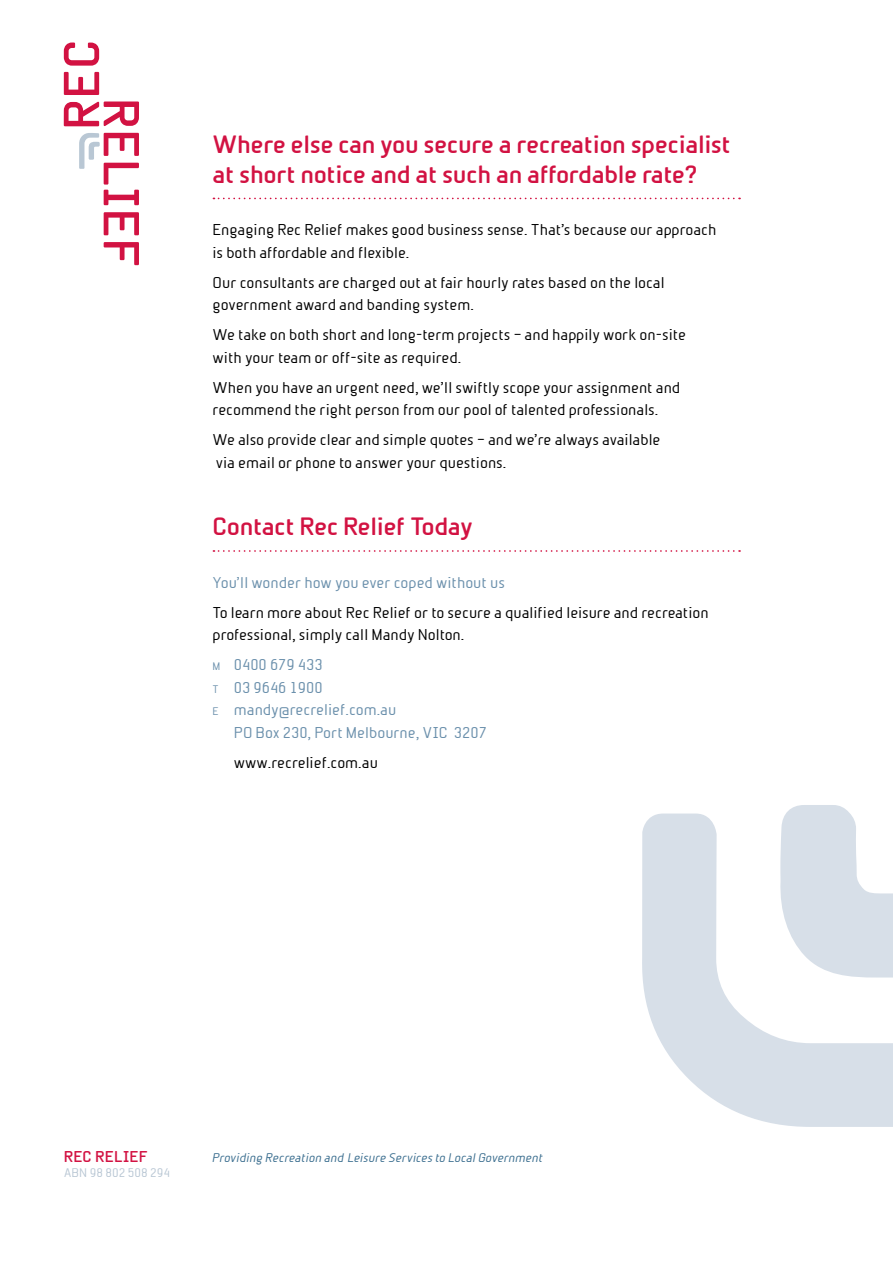
<style>
.page{position:relative;width:893px;height:1263px;background:#fff}
.page>*{position:absolute;margin:0;border:0;box-sizing:border-box;transform-origin:0 0}
.t1{font:700 24px/30px "Beta Sans";letter-spacing:-.015em;color:#d21242}
.t2{font:15px/22.5px "Beta Sans";color:#000}
.t3{font:15px "Beta Sans";color:#6b90ac}
.t4{font:700 15px "Beta Sans";color:#d21242}
.t5{font:italic 12px "Beta Sans";color:#3b6e8f}
.t6{font:12px "Beta Sans";color:#b9c7d4}
.s1{font-size:10.5px}
</style>
<div class="page">
<svg style="left:213px;top:198px;width:527px;height:1px"></svg>
<svg style="left:213px;top:550px;width:527px;height:2px"></svg>
<svg style="left:64px;top:72px;width:35px;height:23px"></svg>
<svg style="left:64px;top:43px;width:35px;height:23px"></svg>
<svg style="left:64px;top:101px;width:75px;height:25px"></svg>
<svg style="left:79px;top:133px;width:60px;height:72px"></svg>
<svg style="left:104px;top:212px;width:35px;height:23px"></svg>
<svg style="left:104px;top:242px;width:35px;height:23px"></svg>
<svg style="left:642px;top:813px;width:251px;height:314px;fill:#d7dfe8"></svg>
<svg style="left:779px;top:805px;width:114px;height:172px"></svg>
<h1 class="t1" style="left:213px;top:129px;width:520px">Where else can you secure a recreation specialist at short notice and at such an affordable rate?</h1>
<p class="t2" style="left:213px;top:218px;width:505px">Engaging Rec Relief makes good business sense. That’s because our approach is both affordable and flexible.</p>
<p class="t2" style="left:213px;top:271px;width:453px">Our consultants are charged out at fair hourly rates based on the local government award and banding system.</p>
<p class="t2" style="left:213px;top:323px;width:475px">We take on both short and long-term projects – and happily work on-site with your team or off-site as required.</p>
<p class="t2" style="left:213px;top:376px;width:469px">When you have an urgent need, we’ll swiftly scope your assignment and recommend the right person from our pool of talented professionals.</p>
<p class="t2" style="left:213px;top:428px;width:449px">We also provide clear and simple quotes – and we’re always available via email or phone to answer your questions.</p>
<h1 class="t1" style="left:213px;top:511px;width:262px">Contact Rec Relief Today</h1>
<p class="t3" style="left:213px;top:573px;width:294px">You’ll wonder how you ever coped without us</p>
<p class="t2" style="left:213px;top:601px;width:498px">To learn more about Rec Relief or to secure a qualified leisure and recreation professional, simply call Mandy Nolton.</p>
<p class="t3" style="left:213px;top:656px;width:112px"><span class="s1">m</span> 0400 679 433</p>
<p class="t3" style="left:213px;top:678px;width:112px"><span class="s1">t</span> 03 9646 1900</p>
<p class="t3" style="left:213px;top:701px;width:185px"><span class="s1">e</span> mandy@recrelief.com.au</p>
<p class="t3" style="left:234px;top:723px;width:255px">PO Box 230, Port Melbourne, VIC 3207</p>
<p class="t2" style="left:234px;top:751px;width:146px">www.recrelief.com.au</p>
<p class="t4" style="left:64px;top:1148px;width:86px">REC RELIEF</p>
<p class="t5" style="left:213px;top:1151px;width:332px">Providing Recreation and Leisure Services to Local Government</p>
<p class="t6" style="left:64px;top:1166px;width:108px">ABN 98 802 508 294</p>
</div>
